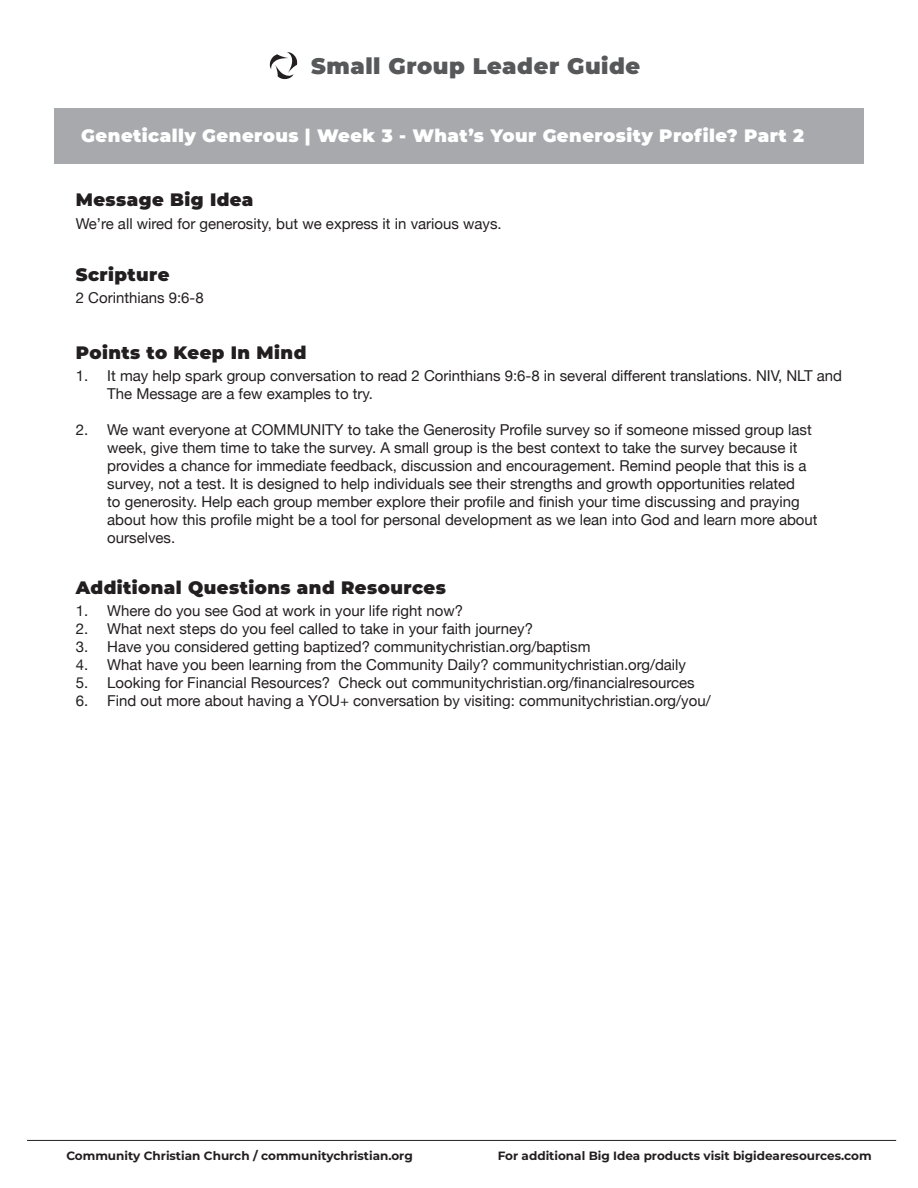
<style>
.page{position:relative;width:918px;height:1188px;background:#fff}
.page>*{position:absolute;margin:0;border:0;box-sizing:border-box;transform-origin:0 0}
.t1{font:900 22.5px "Montserrat";letter-spacing:.025em;color:#57585a}
.Title_medium{font:900 18px "Montserrat";letter-spacing:.025em;color:#231f20}
.Title_medium-2{font:900 18px "Montserrat";letter-spacing:.025em;color:#fff}
.Questions{font:15px/18px "Helvetica Neue";color:#231f20}
.t2{font:700 12px "Montserrat";color:#231f20}
</style>
<div class="page">
<hr style="left:27px;top:1140px;width:869px;height:1px;background:#231f20">
<div style="left:54px;top:108px;width:810px;height:55px;background:#a8a9ad"></div>
<svg style="left:269px;top:52px;width:29px;height:28px"></svg>
<h1 class="t1" style="left:311px;top:51px;width:331px">Small Group Leader Guide</h1>
<p class="Title_medium-2" style="left:81px;top:124px;width:724px">Genetically Generous | Week 3 - What’s Your Generosity Profile? Part 2</p>
<p class="Title_medium" style="left:76px;top:188px;width:179px">Message Big Idea</p>
<p class="Questions" style="left:76px;top:215px;width:428px">We’re all wired for generosity, but we express it in various ways.</p>
<p class="Title_medium" style="left:76px;top:263px;width:95px">Scripture</p>
<p class="Questions" style="left:76px;top:290px;width:130px">2 Corinthians 9:6-8</p>
<p class="Title_medium" style="left:76px;top:340px;width:232px">Points to Keep In Mind</p>
<p class="Questions" style="left:107px;top:368px;width:736px;text-indent:-31px">1. It may help spark group conversation to read 2 Corinthians 9:6-8 in several different translations. NIV, NLT and<br>The Message are a few examples to try.</p>
<p class="Questions" style="left:107px;top:422px;width:712px;text-indent:-31px">2. We want everyone at COMMUNITY to take the Generosity Profile survey so if someone missed group last week, give them time to take the survey. A small group is the best context to take the survey because it provides a chance for immediate feedback, discussion and encouragement. Remind people that this is a survey, not a test. It is designed to help individuals see their strengths and growth opportunities related<br>to generosity. Help each group member explore their profile and finish your time discussing and praying about how this profile might be a tool for personal development as we lean into God and learn more about ourselves.</p>
<p class="Title_medium" style="left:76px;top:576px;width:372px">Additional Questions and Resources</p>
<p class="Questions" style="left:76px;top:603px;width:389px">1. Where do you see God at work in your life right now?</p>
<p class="Questions" style="left:76px;top:621px;width:459px">2. What next steps do you feel called to take in your faith journey?</p>
<p class="Questions" style="left:76px;top:639px;width:516px">3. Have you considered getting baptized? communitychristian.org/baptism</p>
<p class="Questions" style="left:76px;top:657px;width:612px">4. What have you been learning from the Community Daily? communitychristian.org/daily</p>
<p class="Questions" style="left:76px;top:675px;width:620px">5. Looking for Financial Resources? Check out communitychristian.org/financialresources</p>
<p class="Questions" style="left:76px;top:693px;width:636px">6. Find out more about having a YOU+ conversation by visiting: communitychristian.org/you/</p>
<p class="t2" style="left:66px;top:1148px;width:348px">Community Christian Church / communitychristian.org</p>
<p class="t2" style="left:498px;top:1148px;width:375px">For additional Big Idea products visit bigidearesources.com</p>
</div>
